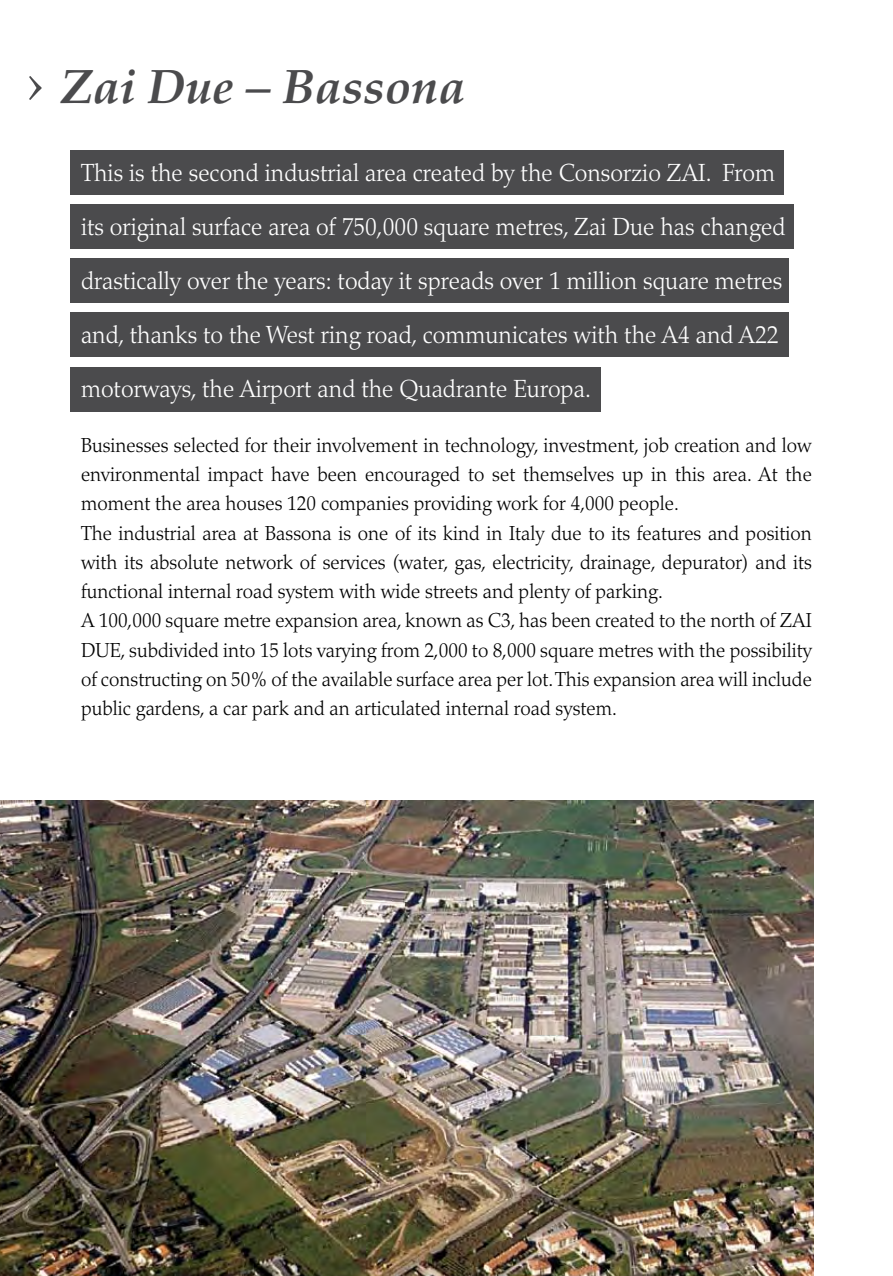
<style>
.page{position:relative;width:893px;height:1276px;background:#fff}
.page>*{position:absolute;margin:0;border:0;box-sizing:border-box;transform-origin:0 0}
.t1{font:48.38px "Palatino Bold Italic Os F";color:#4b4b4d}
.t2{font:300 24.75px/54px "Palatino";color:#fff;scale:.95 1}
.t3{font:300 20.25px/29.2px "Palatino";color:#000;scale:.95 1}
.s1{font-family:"Palatino";font-weight:300;font-size:67.5px}
</style>
<div class="page">
<img style="left:0;top:801px;width:813px;height:475px">
<div style="left:70px;top:150px;width:714px;height:45px;background:#4b4b4d"></div>
<div style="left:70px;top:204px;width:724px;height:45px;background:#4b4b4d"></div>
<div style="left:70px;top:258px;width:719px;height:45px;background:#4b4b4d"></div>
<div style="left:70px;top:313px;width:718px;height:44px;background:#4b4b4d"></div>
<div style="left:70px;top:367px;width:530px;height:44px;background:#4b4b4d"></div>
<h1 class="t1" style="left:26px;top:58px;width:441px"><span class="s1">›</span> Zai Due – Bassona</h1>
<p class="t2" style="left:81px;top:146px;width:743px">This is the second industrial area created by the Consorzio ZAI. From its original surface area of 750,000 square metres, Zai Due has changed drastically over the years: today it spreads over 1 million square metres and, thanks to the West ring road, communicates with the A4 and A22 motorways, the Airport and the Quadrante Europa.</p>
<p class="t3" style="left:81px;top:430px;width:771px">Businesses selected for their involvement in technology, investment, job creation and low environmental impact have been encouraged to set themselves up in this area. At the moment the area houses 120 companies providing work for 4,000 people.<br>The industrial area at Bassona is one of its kind in Italy due to its features and position with its absolute network of services (water, gas, electricity, drainage, depurator) and its functional internal road system with wide streets and plenty of parking.<br>A 100,000 square metre expansion area, known as C3, has been created to the north of ZAI DUE, subdivided into 15 lots varying from 2,000 to 8,000 square metres with the possibility of constructing on 50% of the available surface area per lot. This expansion area will include public gardens, a car park and an articulated internal road system.</p>
</div>
